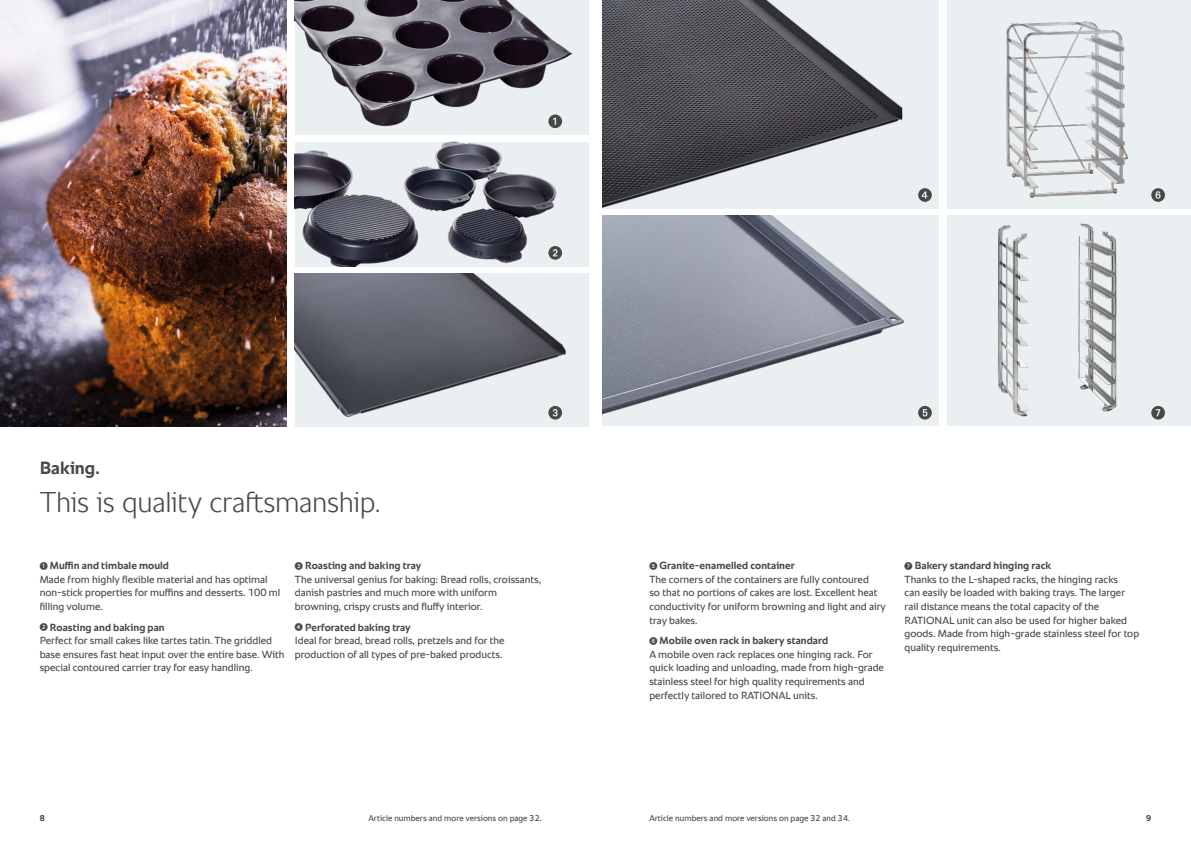
<style>
.page{position:relative;width:1191px;height:842px;background:#fff}
.page>*{position:absolute;margin:0;border:0;box-sizing:border-box;transform-origin:0 0}
.t1{font:300 29px "RATIONAL Sans TT";letter-spacing:-.015em;color:#484847}
.t2{font:700 18px "RATIONAL Sans TT";color:#484847}
.t3{font:10.5px/13.6px "RATIONAL Sans TT";color:#484847}
.t4{font:8.5px "RATIONAL Sans TT";color:#484847}
.t5{font:700 8.5px "RATIONAL Sans TT";color:#484847}
.s1{font-family:"European Pi One";font-size:8px}
.s2{font-weight:700}
</style>
<div class="page">
<img style="left:947px;top:0;width:244px;height:209px">
<svg style="left:1151px;top:188px;width:14px;height:14px"></svg>
<img style="left:602px;top:215px;width:336px;height:211px">
<svg style="left:918px;top:406px;width:13px;height:14px"></svg>
<img style="left:947px;top:215px;width:244px;height:211px">
<svg style="left:1151px;top:406px;width:14px;height:14px"></svg>
<img style="left:602px;top:0;width:336px;height:209px">
<svg style="left:918px;top:188px;width:13px;height:14px"></svg>
<img style="left:0;top:0;width:286px;height:426px">
<img style="left:295px;top:0;width:293px;height:135px">
<svg style="left:548px;top:114px;width:14px;height:14px"></svg>
<img style="left:295px;top:142px;width:293px;height:124px">
<svg style="left:548px;top:246px;width:14px;height:14px"></svg>
<img style="left:295px;top:273px;width:293px;height:153px">
<svg style="left:548px;top:406px;width:14px;height:14px"></svg>
<h2 class="t2" style="left:40px;top:455px;width:61px">Baking.</h2>
<h1 class="t1" style="left:40px;top:481px;width:342px">This is quality craftsmanship.</h1>
<p class="t3" style="left:40px;top:559px;width:242px"><span class="s1">1</span> <span class="s2">Muffin and timbale mould<br></span>Made from highly flexible material and has optimal non-stick properties for muffins and desserts. 100 ml filling volume.</p>
<p class="t3" style="left:40px;top:620px;width:246px"><span class="s1">2</span> <span class="s2">Roasting and baking pan<br></span>Perfect for small cakes like tartes tatin. The griddled base ensures fast heat input over the entire base. With special contoured carrier tray for easy handling.</p>
<p class="t3" style="left:295px;top:559px;width:248px"><span class="s1">3</span> <span class="s2">Roasting and baking tray<br></span>The universal genius for baking: Bread rolls, croissants, danish pastries and much more with uniform browning, crispy crusts and fluffy interior.</p>
<p class="t3" style="left:295px;top:620px;width:211px"><span class="s1">4</span> <span class="s2">Perforated baking tray<br></span>Ideal for bread, bread rolls, pretzels and for the production of all types of pre-baked products.</p>
<p class="t3" style="left:649px;top:559px;width:238px"><span class="s1">5</span> <span class="s2">Granite-enamelled container<br></span>The corners of the containers are fully contoured<br>so that no portions of cakes are lost. Excellent heat conductivity for uniform browning and light and airy tray bakes.</p>
<p class="t3" style="left:649px;top:634px;width:236px"><span class="s1">6</span> <span class="s2">Mobile oven rack in bakery standard<br></span>A mobile oven rack replaces one hinging rack. For quick loading and unloading, made from high-grade stainless steel for high quality requirements and perfectly tailored to RATIONAL units.</p>
<p class="t3" style="left:904px;top:559px;width:236px"><span class="s1">7</span> <span class="s2">Bakery standard hinging rack<br></span>Thanks to the L-shaped racks, the hinging racks<br>can easily be loaded with baking trays. The larger rail distance means the total capacity of the RATIONAL unit can also be used for higher baked goods. Made from high-grade stainless steel for top quality requirements.</p>
<p class="t5" style="left:40px;top:812px;width:7px">8</p>
<p class="t4" style="left:368px;top:812px;width:175px">Article numbers and more versions on page 32.</p>
<p class="t4" style="left:649px;top:812px;width:202px">Article numbers and more versions on page 32 and 34.</p>
<p class="t5" style="left:1146px;top:812px;width:7px">9</p>
</div>
